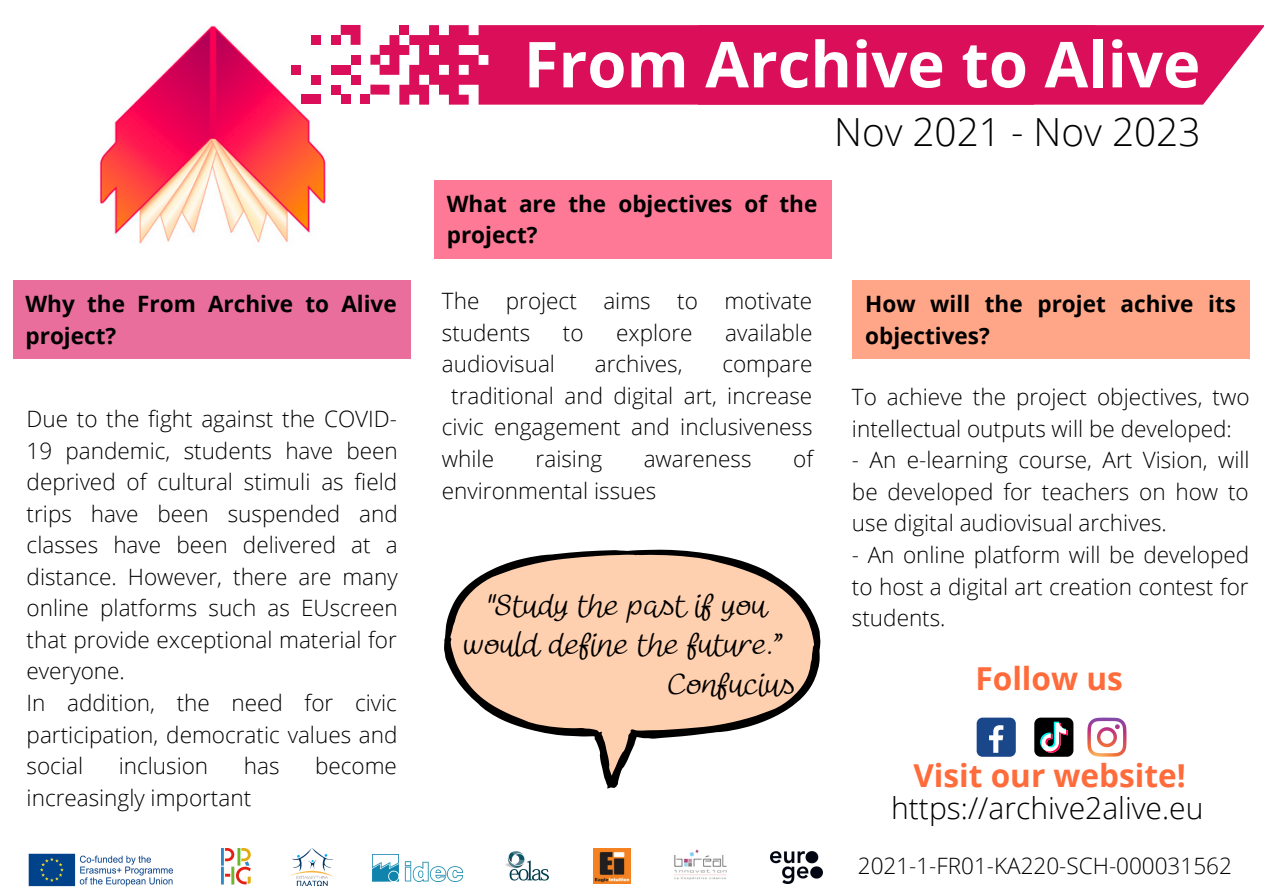
<style>
.page{position:relative;width:1264px;height:894px;background:#fff}
.page>*{position:absolute;margin:0;border:0;box-sizing:border-box;transform-origin:0 0}
.t1{font:700 63.3px "Open Sans";color:#fff}
.t2{font:300 38.7px "Open Sans";color:#000}
.t3{font:700 31.65px "Open Sans";color:#ff6b3a}
.t4{font:700 31.5px "Open Sans";color:#ff6b3a}
.t5{font:300 30px "Open Sans";color:#000}
.t6{font:700 28.5px "Cloud Script";color:#000}
.t7{font:300 22.5px/31.5px "Open Sans";color:#000}
.t8{font:700 22.5px/31.5px "Open Sans";color:#000}
</style>
<div class="page">
<img style="left:99px;top:25px;width:227px;height:219px">
<svg style="left:1034px;top:717px;width:39px;height:39px;background:#424246"></svg>
<div style="left:976px;top:717px;width:39px;height:39px;background:#1a4789;border-radius:6px"></div>
<svg style="left:989px;top:725px;width:14px;height:27px"></svg>
<svg style="left:1087px;top:717px;width:39px;height:39px"></svg>
<img style="left:28px;top:853px;width:145px;height:34px">
<img style="left:674px;top:849px;width:53px;height:31px">
<img style="left:372px;top:854px;width:91px;height:26px">
<img style="left:222px;top:848px;width:28px;height:37px">
<img style="left:505px;top:851px;width:44px;height:30px">
<img style="left:593px;top:848px;width:37px;height:35px">
<img style="left:290px;top:848px;width:43px;height:36px">
<img style="left:770px;top:851px;width:52px;height:32px">
<div style="left:433px;top:180px;width:398px;height:79px;background:#fd7996"></div>
<div style="left:13px;top:280px;width:398px;height:79px;background:#e96e9c"></div>
<div style="left:852px;top:280px;width:397px;height:79px;background:#ffa688"></div>
<svg style="left:444px;top:549px;width:376px;height:239px;fill:#ffd0af"></svg>
<svg style="left:399px;top:25px;width:299px;height:80px;background:#de2469"></svg>
<div style="left:399px;top:25px;width:10px;height:10px;background:#db0e5a"></div>
<div style="left:370px;top:85px;width:19px;height:10px;background:#db0e5a"></div>
<svg style="left:341px;top:25px;width:19px;height:20px"></svg>
<div style="left:360px;top:94px;width:10px;height:10px;background:#db0e5a"></div>
<div style="left:341px;top:94px;width:9px;height:10px;background:#db0e5a"></div>
<div style="left:301px;top:94px;width:20px;height:10px;background:#db0e5a"></div>
<div style="left:311px;top:75px;width:10px;height:10px;background:#db0e5a"></div>
<div style="left:331px;top:65px;width:19px;height:10px;background:#db0e5a"></div>
<div style="left:311px;top:35px;width:10px;height:10px;background:#db0e5a"></div>
<svg style="left:370px;top:35px;width:39px;height:40px"></svg>
<div style="left:350px;top:55px;width:10px;height:10px;background:#db0e5a"></div>
<div style="left:350px;top:75px;width:10px;height:10px;background:#db0e5a"></div>
<div style="left:291px;top:65px;width:10px;height:10px;background:#db0e5a"></div>
<div style="left:331px;top:85px;width:10px;height:9px;background:#db0e5a"></div>
<div style="left:331px;top:35px;width:10px;height:10px;background:#db0e5a"></div>
<div style="left:698px;top:25px;width:565px;height:80px;background:#db0e5a"></div>
<h1 class="t1" style="left:523px;top:20px;width:678px">From Archive to Alive</h1>
<p class="t8" style="left:447px;top:187px;width:372px">What are the objectives of the project?</p>
<h2 class="t2" style="left:834px;top:104px;width:368px">Nov 2021 - Nov 2023</h2>
<p class="t7" style="left:442px;top:284px;width:372px">The project aims to motivate students</p>
<p class="t8" style="left:26px;top:287px;width:373px">Why the From Archive to Alive project?</p>
<p class="t8" style="left:865px;top:287px;width:372px">How will the projet achive its objectives?</p>
<p class="t7" style="left:563px;top:316px;width:22px">to</p>
<p class="t7" style="left:616px;top:316px;width:78px">explore</p>
<p class="t7" style="left:725px;top:316px;width:89px">available</p>
<p class="t7" style="left:27px;top:402px;width:373px">Due to the fight against the COVID-<br>19 pandemic, students have been deprived of cultural stimuli as field trips have been suspended and classes have been delivered at a distance. However, there are many online platforms such as EUscreen that provide exceptional material for everyone.<br>In addition, the need for civic participation, democratic values and social</p>
<p class="t7" style="left:119px;top:749px;width:91px">inclusion</p>
<p class="t7" style="left:244px;top:749px;width:37px">has</p>
<p class="t7" style="left:315px;top:749px;width:83px">become</p>
<p class="t7" style="left:27px;top:781px;width:226px">increasingly important</p>
<p class="t7" style="left:442px;top:348px;width:115px">audiovisual</p>
<p class="t7" style="left:595px;top:348px;width:89px">archives,</p>
<p class="t7" style="left:722px;top:348px;width:92px">compare</p>
<p class="t7" style="left:451px;top:379px;width:362px">traditional and digital art, increase</p>
<p class="t7" style="left:442px;top:411px;width:372px">civic engagement and inclusiveness</p>
<p class="t7" style="left:442px;top:442px;width:54px">while</p>
<p class="t7" style="left:535px;top:442px;width:68px">raising</p>
<p class="t7" style="left:643px;top:442px;width:109px">awareness</p>
<p class="t7" style="left:793px;top:442px;width:21px">of</p>
<p class="t7" style="left:442px;top:474px;width:216px">environmental issues</p>
<p class="t6" style="left:487px;top:588px;width:280px">"Study the past if you</p>
<p class="t6" style="left:463px;top:627px;width:320px">would define the future.”</p>
<p class="t6" style="left:667px;top:667px;width:129px">Confucius</p>
<p class="t7" style="left:852px;top:380px;width:399px">To achieve the project objectives, two intellectual outputs will be developed:</p>
<p class="t7" style="left:852px;top:443px;width:399px;text-align:justify">- An e-learning course, Art Vision, will be developed for teachers on how to use digital audiovisual archives.</p>
<p class="t7" style="left:852px;top:538px;width:399px;text-align:justify">- An online platform will be developed to host a digital art creation contest for students.</p>
<h3 class="t3" style="left:975px;top:656px;width:149px">Follow us</h3>
<h3 class="t4" style="left:913px;top:753px;width:274px">Visit our website!</h3>
<h3 class="t5" style="left:891px;top:787px;width:314px">https://archive2alive.eu</h3>
<p class="t7" style="left:857px;top:848px;width:375px">2021-1-FR01-KA220-SCH-000031562</p>
</div>
